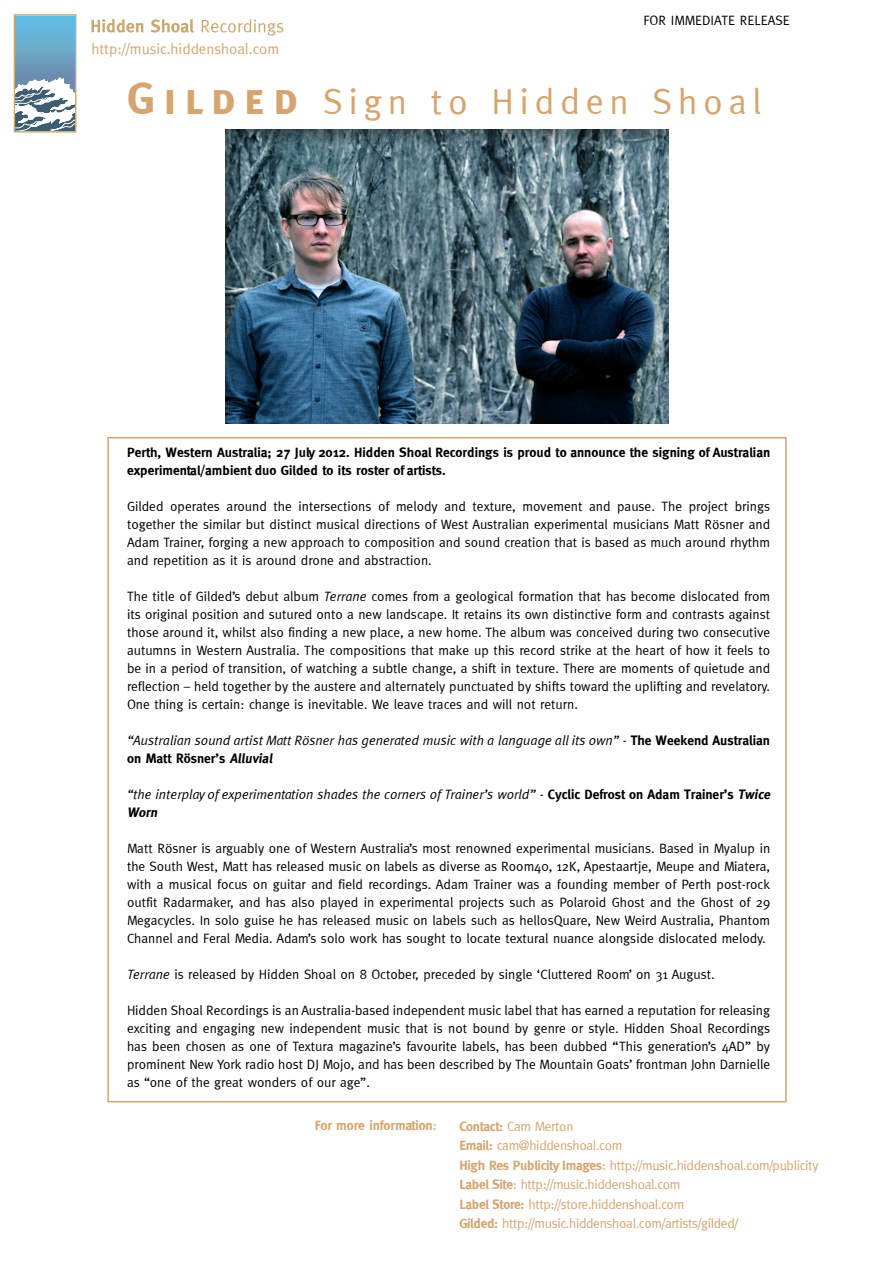
<style>
.page{position:relative;width:893px;height:1263px;background:#fff}
.page>*{position:absolute;margin:0;border:0;box-sizing:border-box;transform-origin:0 0}
.t1{font:36px "Meta Normal";letter-spacing:.16em;color:#d6a46f}
.t2{font:15px "Meta Normal";color:#d6a46f}
.t3{font:13.5px/18px "Meta";color:#000;text-align:justify}
.t4{font:italic 13.5px/18px "Meta";color:#000}
.t5{font:13.5px/19.5px "Meta Normal";letter-spacing:-.025em;color:#d6a46f}
.t6{font:700 13.5px/18px "Meta";color:#000}
.t7{font:13.5px "Meta";letter-spacing:-.025em;color:#d6a46f}
.t8{font:700 13.5px "Meta";letter-spacing:-.005em;color:#d6a46f}
.s1{font-family:"Meta Plus Bold Caps";font-size:45px}
.s2{font-style:italic}
.s3{font-style:normal}
.s4{font-weight:700;font-style:normal}
.s5{font-weight:700}
.s6{font-family:"Meta Normal";font-weight:400}
.s7{font-family:"Meta";font-weight:700}
</style>
<div class="page">
<svg style="left:13px;top:14px;width:64px;height:118px"></svg>
<div style="left:14px;top:14px;width:62px;height:119px;border:1px solid #cba771"></div>
<svg style="left:91px;top:19px;width:52px;height:14px"></svg>
<svg style="left:151px;top:19px;width:43px;height:14px"></svg>
<svg style="left:202px;top:19px;width:81px;height:17px"></svg>
<div style="left:213px;top:130px;width:468px;height:294px;background:#000;opacity:.35"></div>
<p class="t2" style="left:91px;top:41px;width:189px">http://music.hiddenshoal.com</p>
<p class="t3" style="left:643px;top:11px;width:148px">FOR IMMEDIATE RELEASE</p>
<h1 class="t1" style="left:127px;top:80px;width:636px"><span class="s1">Gilded</span> Sign to Hidden Shoal</h1>
<p class="t6" style="left:127px;top:443px;width:645px">Perth, Western Australia; 27 July 2012. Hidden Shoal Recordings is proud to announce the signing of Australian experimental/ambient duo Gilded to its roster of artists.</p>
<p class="t3" style="left:127px;top:497px;width:645px">Gilded operates around the intersections of melody and texture, movement and pause. The project brings together the similar but distinct musical directions of West Australian experimental musicians Matt Rösner and Adam Trainer, forging a new approach to composition and sound creation that is based as much around rhythm and repetition as it is around drone and abstraction.</p>
<p class="t3" style="left:127px;top:587px;width:645px">The title of Gilded’s debut album <span class="s2">Terrane</span> comes from a geological formation that has become dislocated from its original position and sutured onto a new landscape. It retains its own distinctive form and contrasts against those around it, whilst also finding a new place, a new home. The album was conceived during two consecutive autumns in Western Australia. The compositions that make up this record strike at the heart of how it feels to be in a period of transition, of watching a subtle change, a shift in texture. There are moments of quietude and reflection – held together by the austere and alternately punctuated by shifts toward the uplifting and revelatory.<br>One thing is certain: change is inevitable. We leave traces and will not return.</p>
<p class="t4" style="left:127px;top:731px;width:645px">“Australian sound artist Matt Rösner has generated music with a language all its own” <span class="s3">-</span> <span class="s4">The Weekend Australian on Matt Rösner’s Alluvial</span></p>
<p class="t4" style="left:127px;top:785px;width:647px">“the interplay of experimentation shades the corners of Trainer’s world” <span class="s3">-</span> <span class="s4">Cyclic Defrost on Adam Trainer’s</span> <span class="s5">Twice<br>Worn</span></p>
<p class="t3" style="left:127px;top:839px;width:645px">Matt Rösner is arguably one of Western Australia’s most renowned experimental musicians. Based in Myalup in the South West, Matt has released music on labels as diverse as Room40, 12K, Apestaartje, Meupe and Miatera, with a musical focus on guitar and field recordings. Adam Trainer was a founding member of Perth post-rock outfit Radarmaker, and has also played in experimental projects such as Polaroid Ghost and the Ghost of 29<br>Megacycles. In solo guise he has released music on labels such as hellosQuare, New Weird Australia, Phantom Channel and Feral Media. Adam’s solo work has sought to locate textural nuance alongside dislocated melody.</p>
<p class="t3" style="left:127px;top:965px;width:589px"><span class="s2">Terrane</span> is released by Hidden Shoal on 8 October, preceded by single ‘Cluttered Room’ on 31 August.</p>
<p class="t3" style="left:127px;top:1001px;width:645px">Hidden Shoal Recordings is an Australia-based independent music label that has earned a reputation for releasing exciting and engaging new independent music that is not bound by genre or style. Hidden Shoal Recordings has been chosen as one of Textura magazine’s favourite labels, has been dubbed “This generation’s 4AD” by prominent New York radio host DJ Mojo, and has been described by The Mountain Goats’ frontman John Darnielle as “one of the great wonders of our age”.</p>
<p class="t8" style="left:315px;top:1117px;width:124px">For more information<span class="s6">:</span></p>
<p class="t5" style="left:459px;top:1116px;width:361px"><span class="s7">Contact:</span> Cam Merton<br><span class="s7">Email:</span> cam@hiddenshoal.com<br><span class="s7">High Res Publicity Images</span>: http://music.hiddenshoal.com/publicity <span class="s7">Label Site</span>: http://music.hiddenshoal.com<br><span class="s7">Label Store:</span> http://store.hiddenshoal.com</p>
<p class="t7" style="left:459px;top:1216px;width:280px"><span class="s5">Gilded:</span> http://music.hiddenshoal.com/artists/gilded/</p>
</div>
